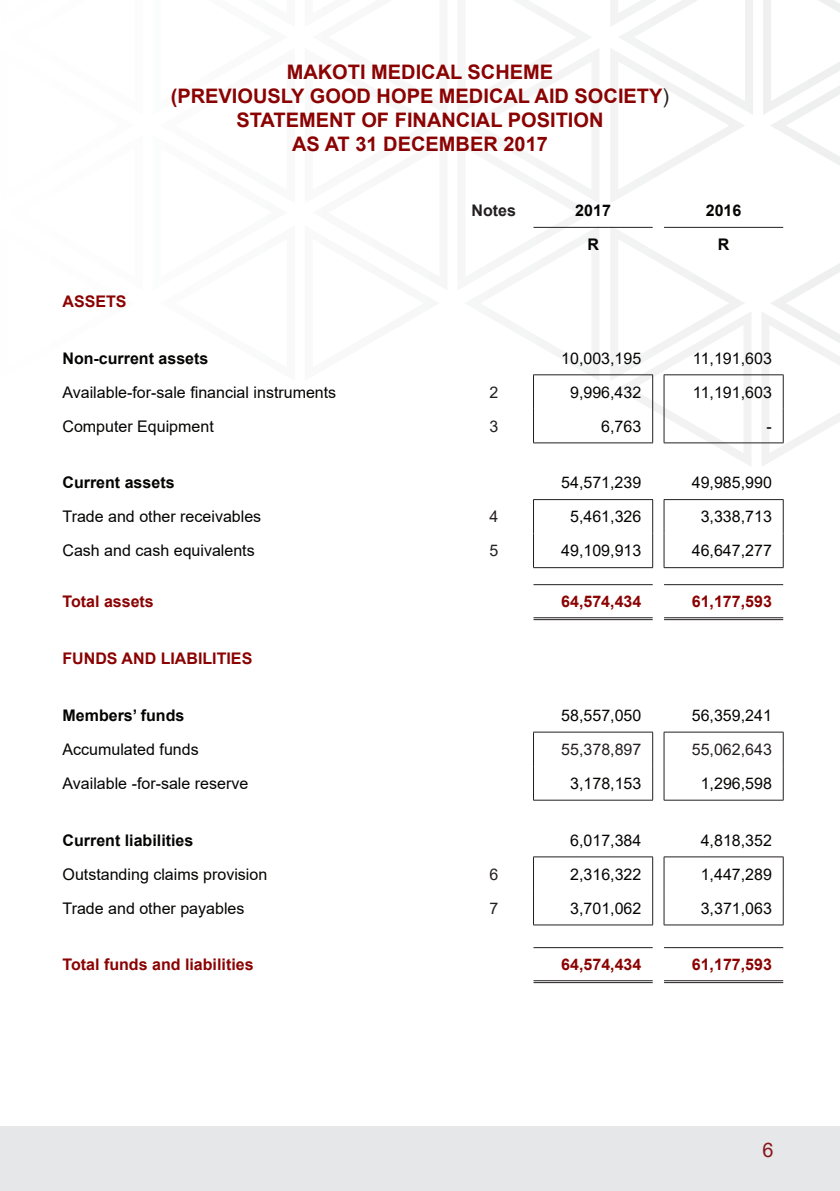
<style>
.page{position:relative;width:840px;height:1191px;background:#fff}
.page>*{position:absolute;margin:0;border:0;box-sizing:border-box;transform-origin:0 0}
.t1{font:700 20px/24px "Arial";color:#8b0202;text-align:center}
.t2{font:20px "Arial";color:#881619}
.t3{font:16px "Arial";color:#040503}
.t4{font:700 16px "Arial";color:#8b0202}
.t5{font:700 16px "Arial";color:#040503}
.t6{font:16px "Arial";color:#231f20}
.t7{font:700 16px "Arial";color:#231f20}
.s1{font-weight:400;color:#231f20}
</style>
<div class="page">
<svg style="left:522px;top:0;width:317px;height:466px"></svg>
<div style="left:0;top:1126px;width:839px;height:65px;background:#e6e7e9"></div>
<hr style="left:533px;top:227px;width:119px;height:1px;background:#231f20">
<hr style="left:663px;top:227px;width:119px;height:1px;background:#231f20">
<hr style="left:533px;top:499px;width:119px;height:1px;background:#231f20">
<hr style="left:533px;top:500px;width:1px;height:33px;background:#231f20">
<hr style="left:652px;top:500px;width:1px;height:33px;background:#231f20">
<hr style="left:533px;top:533px;width:1px;height:34px;background:#231f20">
<hr style="left:652px;top:533px;width:1px;height:34px;background:#231f20">
<hr style="left:533px;top:567px;width:119px;height:1px;background:#231f20">
<hr style="left:663px;top:499px;width:120px;height:1px;background:#231f20">
<hr style="left:663px;top:500px;width:1px;height:33px;background:#231f20">
<hr style="left:782px;top:500px;width:1px;height:33px;background:#231f20">
<hr style="left:663px;top:533px;width:1px;height:34px;background:#231f20">
<hr style="left:782px;top:533px;width:1px;height:34px;background:#231f20">
<hr style="left:663px;top:567px;width:120px;height:1px;background:#231f20">
<hr style="left:533px;top:584px;width:119px;height:1px;background:#231f20">
<hr style="left:663px;top:584px;width:119px;height:1px;background:#231f20">
<hr style="left:533px;top:732px;width:119px;height:1px;background:#231f20">
<hr style="left:533px;top:732px;width:1px;height:34px;background:#231f20">
<hr style="left:652px;top:732px;width:1px;height:34px;background:#231f20">
<hr style="left:533px;top:766px;width:1px;height:34px;background:#231f20">
<hr style="left:652px;top:766px;width:1px;height:34px;background:#231f20">
<hr style="left:533px;top:800px;width:119px;height:1px;background:#231f20">
<hr style="left:663px;top:732px;width:120px;height:1px;background:#231f20">
<hr style="left:663px;top:732px;width:1px;height:34px;background:#231f20">
<hr style="left:782px;top:732px;width:1px;height:34px;background:#231f20">
<hr style="left:663px;top:766px;width:1px;height:34px;background:#231f20">
<hr style="left:782px;top:766px;width:1px;height:34px;background:#231f20">
<hr style="left:663px;top:800px;width:120px;height:1px;background:#231f20">
<hr style="left:533px;top:856px;width:119px;height:1px;background:#231f20">
<hr style="left:533px;top:857px;width:1px;height:34px;background:#231f20">
<hr style="left:652px;top:857px;width:1px;height:34px;background:#231f20">
<hr style="left:533px;top:891px;width:1px;height:33px;background:#231f20">
<hr style="left:652px;top:891px;width:1px;height:33px;background:#231f20">
<hr style="left:533px;top:924px;width:119px;height:1px;background:#231f20">
<hr style="left:663px;top:856px;width:120px;height:1px;background:#231f20">
<hr style="left:663px;top:857px;width:1px;height:34px;background:#231f20">
<hr style="left:782px;top:857px;width:1px;height:34px;background:#231f20">
<hr style="left:663px;top:891px;width:1px;height:33px;background:#231f20">
<hr style="left:782px;top:891px;width:1px;height:33px;background:#231f20">
<hr style="left:663px;top:924px;width:120px;height:1px;background:#231f20">
<hr style="left:533px;top:947px;width:119px;height:1px;background:#231f20">
<hr style="left:663px;top:947px;width:119px;height:1px;background:#231f20">
<hr style="left:533px;top:374px;width:119px;height:1px;background:#231f20">
<hr style="left:533px;top:375px;width:1px;height:34px;background:#231f20">
<hr style="left:652px;top:375px;width:1px;height:34px;background:#231f20">
<hr style="left:533px;top:409px;width:1px;height:33px;background:#231f20">
<hr style="left:652px;top:409px;width:1px;height:33px;background:#231f20">
<hr style="left:533px;top:442px;width:119px;height:1px;background:#231f20">
<hr style="left:663px;top:374px;width:120px;height:1px;background:#231f20">
<hr style="left:663px;top:375px;width:1px;height:34px;background:#231f20">
<hr style="left:782px;top:375px;width:1px;height:34px;background:#231f20">
<hr style="left:663px;top:409px;width:1px;height:33px;background:#231f20">
<hr style="left:782px;top:409px;width:1px;height:33px;background:#231f20">
<hr style="left:663px;top:442px;width:120px;height:1px;background:#231f20">
<hr style="left:533px;top:980px;width:119px;height:1px;background:#231f20">
<hr style="left:533px;top:982px;width:119px;height:1px;background:#231f20">
<hr style="left:663px;top:980px;width:119px;height:1px;background:#231f20">
<hr style="left:663px;top:982px;width:119px;height:1px;background:#231f20">
<hr style="left:533px;top:617px;width:119px;height:1px;background:#231f20">
<hr style="left:533px;top:619px;width:119px;height:1px;background:#231f20">
<hr style="left:663px;top:617px;width:119px;height:1px;background:#231f20">
<hr style="left:663px;top:619px;width:119px;height:1px;background:#231f20">
<p class="t1" style="left:171px;top:60px;width:499px">MAKOTI MEDICAL SCHEME<br>(PREVIOUSLY GOOD HOPE MEDICAL AID SOCIETY<span class="s1">)<br></span>STATEMENT OF FINANCIAL POSITION<br>AS AT 31 DECEMBER 2017</p>
<p class="t4" style="left:62px;top:290px;width:66px">ASSETS</p>
<p class="t7" style="left:471px;top:199px;width:46px">Notes</p>
<p class="t5" style="left:575px;top:199px;width:37px">2017</p>
<p class="t5" style="left:705px;top:199px;width:37px">2016</p>
<p class="t5" style="left:587px;top:233px;width:13px">R</p>
<p class="t5" style="left:717px;top:233px;width:13px">R</p>
<p class="t5" style="left:62px;top:347px;width:147px">Non-current assets</p>
<p class="t3" style="left:561px;top:347px;width:82px">10,003,195</p>
<p class="t3" style="left:692px;top:347px;width:80px">11,191,603</p>
<p class="t3" style="left:62px;top:381px;width:275px">Available-for-sale financial instruments</p>
<p class="t6" style="left:489px;top:381px;width:10px">2</p>
<p class="t3" style="left:569px;top:381px;width:73px">9,996,432</p>
<p class="t3" style="left:692px;top:381px;width:80px">11,191,603</p>
<p class="t3" style="left:62px;top:415px;width:153px">Computer Equipment</p>
<p class="t6" style="left:489px;top:415px;width:10px">3</p>
<p class="t3" style="left:601px;top:415px;width:42px">6,763</p>
<p class="t3" style="left:766px;top:415px;width:7px">-</p>
<p class="t5" style="left:62px;top:471px;width:114px">Current assets</p>
<p class="t3" style="left:561px;top:472px;width:82px">54,571,239</p>
<p class="t3" style="left:691px;top:472px;width:82px">49,985,990</p>
<p class="t3" style="left:62px;top:506px;width:200px">Trade and other receivables</p>
<p class="t6" style="left:489px;top:506px;width:10px">4</p>
<p class="t3" style="left:569px;top:506px;width:73px">5,461,326</p>
<p class="t3" style="left:700px;top:506px;width:73px">3,338,713</p>
<p class="t3" style="left:62px;top:540px;width:194px">Cash and cash equivalents</p>
<p class="t6" style="left:489px;top:540px;width:10px">5</p>
<p class="t3" style="left:561px;top:540px;width:82px">49,109,913</p>
<p class="t3" style="left:691px;top:540px;width:82px">46,647,277</p>
<p class="t4" style="left:62px;top:590px;width:93px">Total assets</p>
<p class="t4" style="left:561px;top:590px;width:82px">64,574,434</p>
<p class="t4" style="left:691px;top:590px;width:82px">61,177,593</p>
<p class="t4" style="left:62px;top:647px;width:191px">FUNDS AND LIABILITIES</p>
<p class="t5" style="left:62px;top:704px;width:123px">Members’ funds</p>
<p class="t3" style="left:561px;top:704px;width:82px">58,557,050</p>
<p class="t3" style="left:691px;top:704px;width:82px">56,359,241</p>
<p class="t3" style="left:62px;top:738px;width:138px">Accumulated funds</p>
<p class="t6" style="left:561px;top:738px;width:82px">55,378,897</p>
<p class="t6" style="left:691px;top:738px;width:82px">55,062,643</p>
<p class="t3" style="left:62px;top:772px;width:187px">Available -for-sale reserve</p>
<p class="t3" style="left:570px;top:772px;width:73px">3,178,153</p>
<p class="t3" style="left:700px;top:772px;width:73px">1,296,598</p>
<p class="t5" style="left:62px;top:828px;width:132px">Current liabilities</p>
<p class="t3" style="left:570px;top:829px;width:73px">6,017,384</p>
<p class="t3" style="left:700px;top:829px;width:73px">4,818,352</p>
<p class="t3" style="left:62px;top:863px;width:206px">Outstanding claims provision</p>
<p class="t6" style="left:489px;top:863px;width:10px">6</p>
<p class="t3" style="left:570px;top:863px;width:73px">2,316,322</p>
<p class="t3" style="left:700px;top:863px;width:73px">1,447,289</p>
<p class="t3" style="left:62px;top:897px;width:183px">Trade and other payables</p>
<p class="t6" style="left:489px;top:897px;width:10px">7</p>
<p class="t3" style="left:570px;top:897px;width:73px">3,701,062</p>
<p class="t3" style="left:700px;top:897px;width:73px">3,371,063</p>
<p class="t4" style="left:62px;top:953px;width:192px">Total funds and liabilities</p>
<p class="t4" style="left:561px;top:953px;width:82px">64,574,434</p>
<p class="t4" style="left:691px;top:953px;width:82px">61,177,593</p>
<p class="t2" style="left:762px;top:1136px;width:13px">6</p>
</div>
